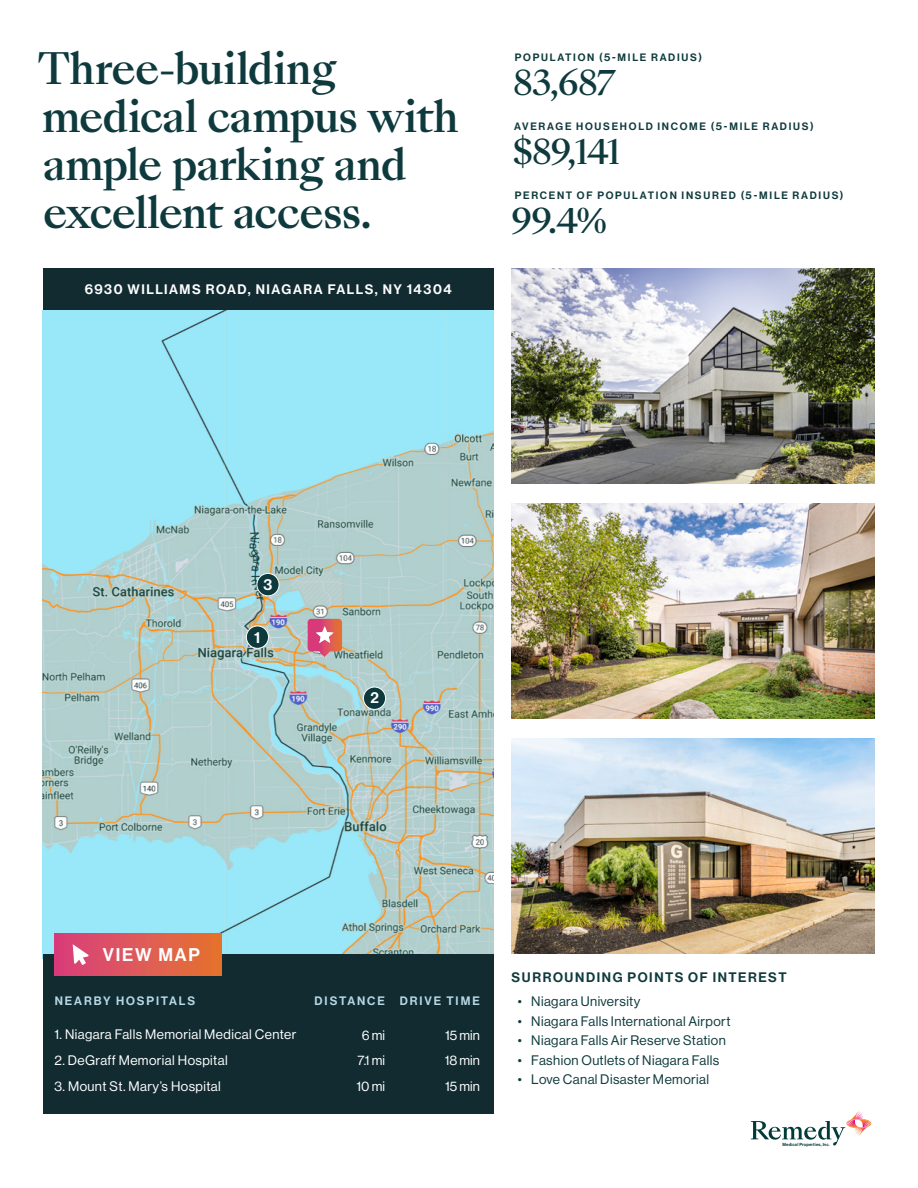
<style>
.page{position:relative;width:918px;height:1188px;background:#fff}
.page>*{position:absolute;margin:0;border:0;box-sizing:border-box;transform-origin:0 0}
.Sang_Bleu_-_H2{font:500 42px/48px "Sang Bleu Kingdom";letter-spacing:-.025em;color:#0f3a3d}
.H2_Alt{font:500 33px "Sang Bleu Kingdom";letter-spacing:-.045em;color:#0f3a3d}
.Small{font:18px "N Haas Grotesk DS Pro 65 Md";letter-spacing:.1em;color:#fff}
.Neue_Haas_-_H5__All_Caps{font:15px "N Haas Grotesk DS Pro 65 Md";color:#fff}
.t1{font:13.5px "N Haas Grotesk DS Pro 55 Rg";letter-spacing:.03em;color:#0f3a3d}
.Small-2{font:13.5px "N Haas Grotesk DS Pro 55 Rg";letter-spacing:.03em;color:#fff}
.Neue_Haas_-_H5__All_Caps-2{font:13.5px "N Haas Grotesk DS Pro 65 Md";letter-spacing:.11em;color:#fff}
.Neue_Haas_-_H5__All_Caps-3{font:13.5px "N Haas Grotesk DS Pro 65 Md";letter-spacing:.12em;color:#0f3a3d}
.Neue_Haas_-_H5__All_Caps-4{font:12px "N Haas Grotesk DS Pro 65 Md";letter-spacing:.155em;color:#b6d8e4}
.ALL_CAP_alt{font:10.5px "N Haas Grotesk DS Pro 65 Md";letter-spacing:.165em;color:#0f3a3d}
.t2{font:4.35px "N Haas Grotesk DS Pro 65 Md";letter-spacing:.03em;color:#003b3a}
</style>
<div class="page">
<img style="left:43px;top:310px;width:450px;height:644px">
<div style="left:43px;top:268px;width:450px;height:42px;background:#112b31"></div>
<div style="left:43px;top:954px;width:450px;height:160px;background:#112b31"></div>
<div style="left:246px;top:626px;width:23px;height:22px;background:#0f3a3d;border-radius:50%"></div>
<div style="left:246px;top:626px;width:23px;height:23px;border:1px solid #fff;border-radius:50%"></div>
<div style="left:363px;top:687px;width:23px;height:22px;background:#0f3a3d;border-radius:50%"></div>
<div style="left:363px;top:687px;width:23px;height:23px;border:1px solid #fff;border-radius:50%"></div>
<svg style="left:308px;top:619px;width:34px;height:38px"></svg>
<svg style="left:751px;top:1112px;width:120px;height:34px"></svg>
<div style="left:54px;top:933px;width:168px;height:43px;background:linear-gradient(to right,#d83e7f,#e57430)"></div>
<svg style="left:73px;top:944px;width:16px;height:21px"></svg>
<div style="left:257px;top:573px;width:22px;height:23px;background:#0f3a3d;border-radius:50%"></div>
<div style="left:256px;top:573px;width:24px;height:23px;border:1px solid #fff;border-radius:50%"></div>
<img style="left:511px;top:269px;width:363px;height:215px">
<img style="left:511px;top:503px;width:363px;height:216px">
<img style="left:511px;top:738px;width:363px;height:216px">
<p class="Sang_Bleu_-_H2" style="left:38px;top:46px;width:422px">Three-building medical campus with ample parking and excellent access.</p>
<p class="ALL_CAP_alt" style="left:515px;top:51px;width:189px">POPULATION (5-MILE RADIUS)</p>
<p class="H2_Alt" style="left:513px;top:60px;width:104px">83,687</p>
<p class="ALL_CAP_alt" style="left:514px;top:120px;width:301px">AVERAGE HOUSEHOLD INCOME (5-MILE RADIUS)</p>
<p class="H2_Alt" style="left:513px;top:129px;width:109px">$89,141</p>
<p class="ALL_CAP_alt" style="left:515px;top:189px;width:330px">PERCENT OF POPULATION INSURED (5-MILE RADIUS)</p>
<p class="H2_Alt" style="left:511px;top:198px;width:97px">99.4%</p>
<p class="Neue_Haas_-_H5__All_Caps-2" style="left:85px;top:281px;width:369px">6930 WILLIAMS ROAD, NIAGARA FALLS, NY 14304</p>
<p class="Neue_Haas_-_H5__All_Caps" style="left:264px;top:576px;width:10px">3</p>
<p class="Neue_Haas_-_H5__All_Caps" style="left:254px;top:629px;width:8px">1</p>
<p class="Neue_Haas_-_H5__All_Caps" style="left:370px;top:689px;width:10px">2</p>
<p class="Small" style="left:103px;top:945px;width:98px">VIEW MAP</p>
<p class="Neue_Haas_-_H5__All_Caps-4" style="left:55px;top:994px;width:142px">NEARBY HOSPITALS</p>
<p class="Neue_Haas_-_H5__All_Caps-4" style="left:315px;top:994px;width:72px">DISTANCE</p>
<p class="Neue_Haas_-_H5__All_Caps-4" style="left:400px;top:994px;width:82px">DRIVE TIME</p>
<p class="Small-2" style="left:362px;top:1027px;width:25px">6 mi</p>
<p class="Small-2" style="left:445px;top:1027px;width:36px">15 min</p>
<p class="Small-2" style="left:55px;top:1053px;width:175px">2. DeGraff Memorial Hospital</p>
<p class="Small-2" style="left:358px;top:1053px;width:29px">7.1 mi</p>
<p class="Small-2" style="left:445px;top:1053px;width:37px">18 min</p>
<p class="Small-2" style="left:55px;top:1079px;width:168px">3. Mount St. Mary’s Hospital</p>
<p class="Small-2" style="left:357px;top:1079px;width:30px">10 mi</p>
<p class="Small-2" style="left:445px;top:1079px;width:36px">15 min</p>
<p class="Small-2" style="left:55px;top:1027px;width:243px">1. Niagara Falls Memorial Medical Center</p>
<p class="Neue_Haas_-_H5__All_Caps-3" style="left:512px;top:970px;width:277px">SURROUNDING POINTS OF INTEREST</p>
<p class="t1" style="left:518px;top:994px;width:124px">• Niagara University</p>
<p class="t1" style="left:518px;top:1014px;width:214px">• Niagara Falls International Airport</p>
<p class="t1" style="left:518px;top:1033px;width:210px">• Niagara Falls Air Reserve Station</p>
<p class="t1" style="left:518px;top:1053px;width:203px">• Fashion Outlets of Niagara Falls</p>
<p class="t1" style="left:518px;top:1072px;width:193px">• Love Canal Disaster Memorial</p>
<p class="t2" style="left:783px;top:1142px;width:49px">Medical Properties, Inc.</p>
</div>
